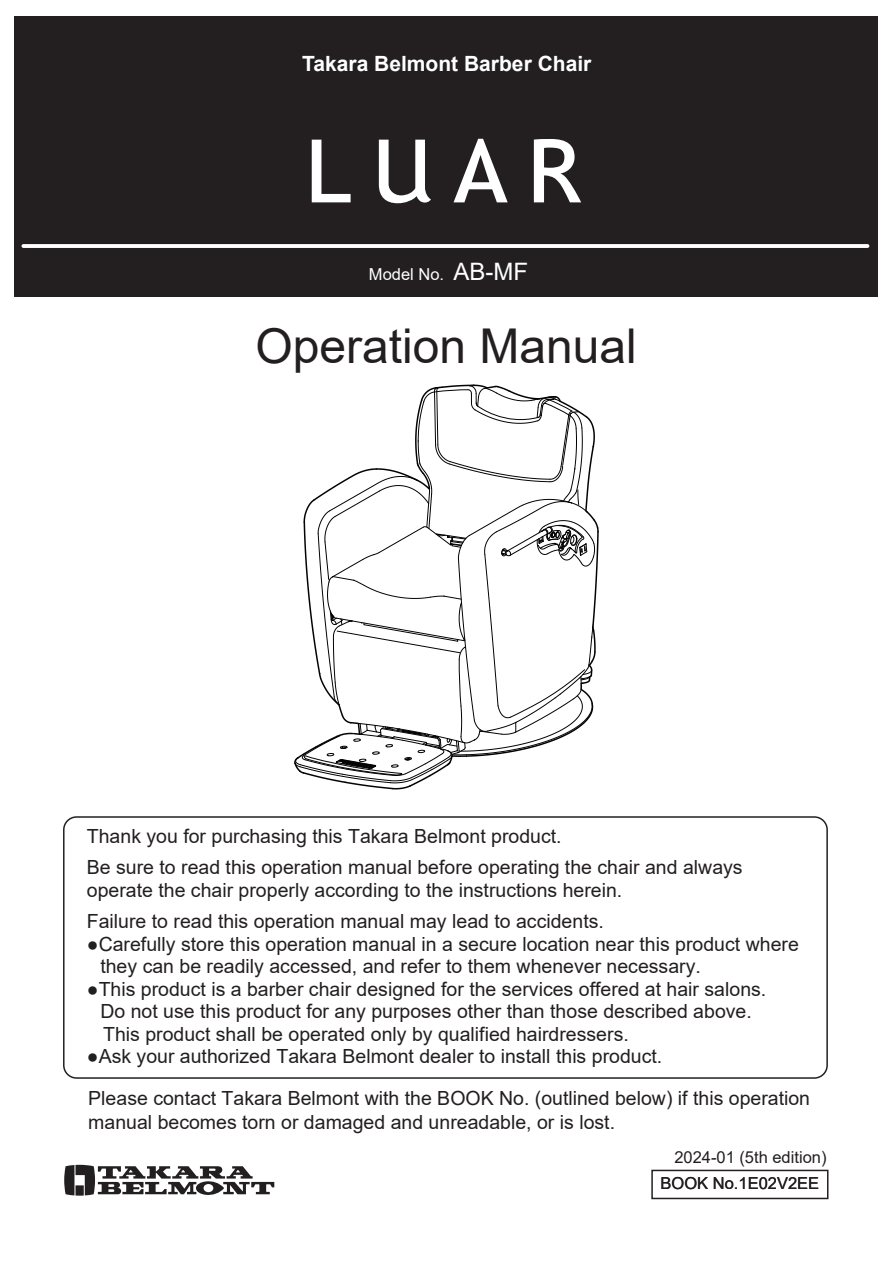
<style>
.page{position:relative;width:893px;height:1263px;background:#fff}
.page>*{position:absolute;margin:0;border:0;box-sizing:border-box;transform-origin:0 0}
.t1{font:48px "Arial";color:#231f20}
.t2{font:700 21px "Arial";color:#fff}
.t3{font:19.5px/22.5px "Arial";color:#231f20}
.t4{font:16.5px "Arial";color:#231f20}
.t5{font:16.5px "Arial";color:#fff}
.s1{font-size:24px}
</style>
<div class="page">
<svg style="left:294px;top:384px;width:305px;height:406px"></svg>
<div style="left:15px;top:16px;width:863px;height:281px;background:#231f20"></div>
<svg style="left:23px;top:244px;width:844px;height:4px;background:#f8f8f8"></svg>
<div style="left:651px;top:1170px;width:178px;height:29px;border:2px solid #231f20"></div>
<div style="left:63px;top:816px;width:765px;height:263px;border:2px solid #231f20;border-radius:13px"></div>
<svg style="left:64px;top:1165px;width:210px;height:31px"></svg>
<svg style="left:454px;top:139px;width:54px;height:63px"></svg>
<svg style="left:312px;top:140px;width:39px;height:62px"></svg>
<svg style="left:534px;top:139px;width:47px;height:63px"></svg>
<svg style="left:379px;top:140px;width:52px;height:63px"></svg>
<p class="t2" style="left:302px;top:49px;width:291px">Takara Belmont Barber Chair</p>
<p class="t5" style="left:369px;top:263px;width:161px">Model No. <span class="s1">AB-MF</span></p>
<h1 class="t1" style="left:255px;top:313px;width:383px">Operation Manual</h1>
<p class="t3" style="left:87px;top:820px;width:657px;line-height:31.5px">Thank you for purchasing this Takara Belmont product.<br>Be sure to read this operation manual before operating the chair and always</p>
<p class="t3" style="left:87px;top:874px;width:537px;line-height:31.5px">operate the chair properly according to the instructions herein.<br>Failure to read this operation manual may lead to accidents.</p>
<p class="t3" style="left:100px;top:932px;width:700px;text-indent:-13px">●Carefully store this operation manual in a secure location near this product where they can be readily accessed, and refer to them whenever necessary.</p>
<p class="t3" style="left:100px;top:977px;width:667px;text-indent:-13px">●This product is a barber chair designed for the services offered at hair salons.<br>Do not use this product for any purposes other than those described above.<br>This product shall be operated only by qualified hairdressers.</p>
<p class="t3" style="left:87px;top:1035px;width:725px;line-height:41.7px">●Ask your authorized Takara Belmont dealer to install this product.<br>Please contact Takara Belmont with the BOOK No. (outlined below) if this operation</p>
<p class="t3" style="left:88px;top:1111px;width:528px">manual becomes torn or damaged and unreadable, or is lost.</p>
<p class="t4" style="left:674px;top:1146px;width:154px">2024-01 (5th edition)</p>
<p class="t4" style="left:661px;top:1172px;width:160px">BOOK No.1E02V2EE</p>
</div>
